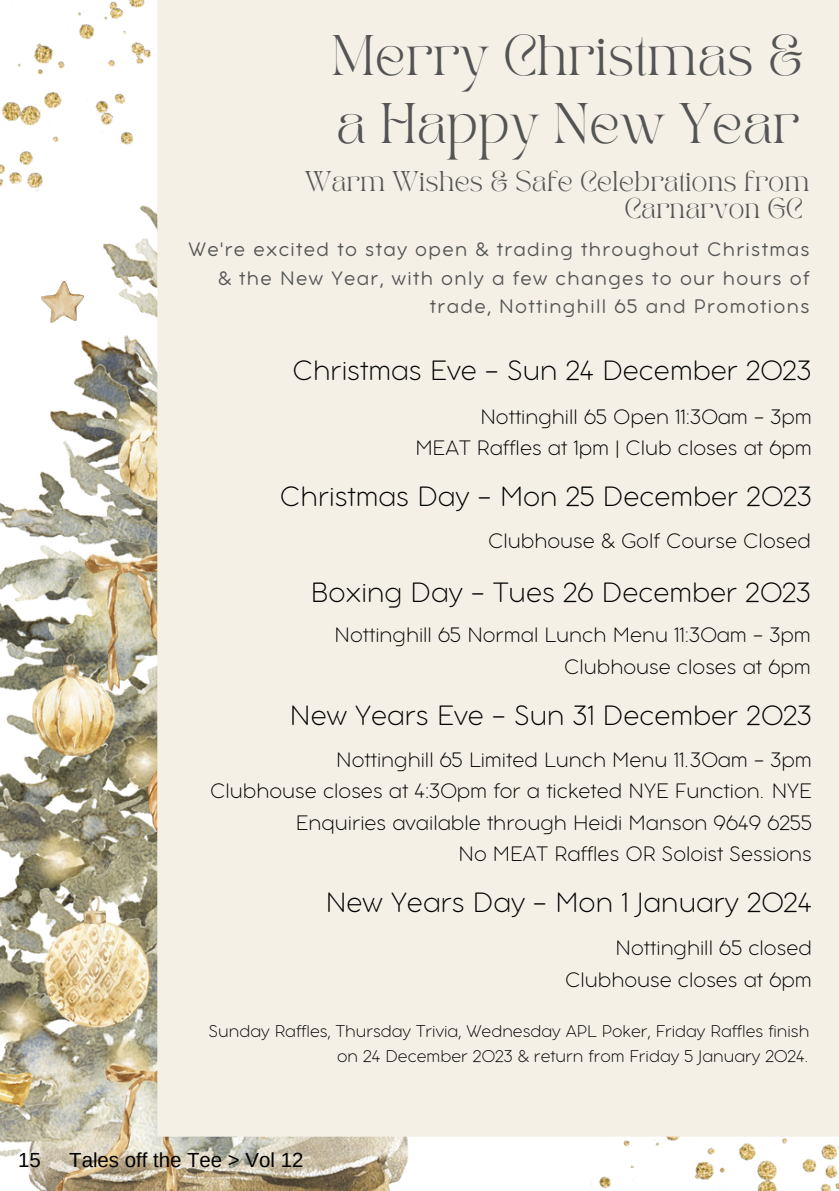
<style>
.page{position:relative;width:839px;height:1191px;background:#fff}
.page>*{position:absolute;margin:0;border:0;box-sizing:border-box;transform-origin:0 0}
.t1{font:40px/67.6px "TAN PEARL Regular";color:#545454}
.t2{font:300 expanded 30.4px "Aristotelica Pro Tx";color:#000}
.t3{font:300 expanded 22.8px/31.6px "Aristotelica Pro Tx";color:#000;text-align:right}
.t4{font:300 21.4px/28.4px "Aristotelica Pro Tx";letter-spacing:.06em;color:#545454;text-align:right}
.t5{font:20.4px "Arimo";color:#000}
.t6{font:20px/27px "TAN PEARL Regular";color:#545454}
.t7{font:300 expanded 18.6px/25.6px "Aristotelica Pro Tx";color:#000;text-align:right}
</style>
<div class="page">
<img style="left:590px;top:1137px;width:248px;height:54px">
<img style="left:78px;top:0;width:67px;height:25px">
<img style="left:0;top:25px;width:409px;height:1166px">
<div style="left:157px;top:0;width:681px;height:1137px;background:#f4f0e6"></div>
<img style="left:42px;top:282px;width:42px;height:40px">
<p class="t1" style="left:331px;top:26px;width:474px">Merry Christmas &amp; a Happy New Year</p>
<p class="t6" style="left:624px;top:169px;width:186px;text-indent:-320px">Warm Wishes &amp; Safe Celebrations from<br>Carnarvon GC</p>
<p class="t4" style="left:188px;top:237px;width:622px">We're excited to stay open &amp; trading throughout Christmas &amp; the New Year, with only a few changes to our hours of trade, Nottinghill 65 and Promotions</p>
<p class="t2" style="left:292px;top:361px;width:520px">Christmas Eve - Sun 24 December 2023</p>
<p class="t3" style="left:480px;top:402px;width:333px">Nottinghill 65 Open 11:30am - 3pm</p>
<p class="t3" style="left:415px;top:434px;width:398px">MEAT Raffles at 1pm | Club closes at 6pm</p>
<p class="t2" style="left:280px;top:487px;width:533px">Christmas Day - Mon 25 December 2023</p>
<p class="t3" style="left:488px;top:527px;width:324px">Clubhouse &amp; Golf Course Closed</p>
<p class="t2" style="left:311px;top:583px;width:501px">Boxing Day - Tues 26 December 2023</p>
<p class="t3" style="left:334px;top:621px;width:478px">Nottinghill 65 Normal Lunch Menu 11:30am - 3pm</p>
<p class="t3" style="left:564px;top:652px;width:248px">Clubhouse closes at 6pm</p>
<p class="t2" style="left:290px;top:706px;width:523px">New Years Eve - Sun 31 December 2023</p>
<p class="t3" style="left:336px;top:746px;width:477px">Nottinghill 65 Limited Lunch Menu 11.30am - 3pm</p>
<p class="t3" style="left:210px;top:777px;width:603px">Clubhouse closes at 4:30pm for a ticketed NYE Function. NYE<br>Enquiries available through Heidi Manson 9649 6255</p>
<p class="t3" style="left:458px;top:840px;width:355px">No MEAT Raffles OR Soloist Sessions</p>
<p class="t2" style="left:326px;top:893px;width:487px">New Years Day - Mon 1 January 2024</p>
<p class="t3" style="left:615px;top:934px;width:198px">Nottinghill 65 closed</p>
<p class="t3" style="left:565px;top:965px;width:248px">Clubhouse closes at 6pm</p>
<p class="t7" style="left:209px;top:1020px;width:602px">Sunday Raffles, Thursday Trivia, Wednesday APL Poker, Friday Raffles finish on 24 December 2023 &amp; return from Friday 5 January 2024.</p>
<p class="t5" style="left:18px;top:1149px;width:24px">15</p>
<p class="t5" style="left:69px;top:1149px;width:236px">Tales off the Tee &gt; Vol 12</p>
</div>
